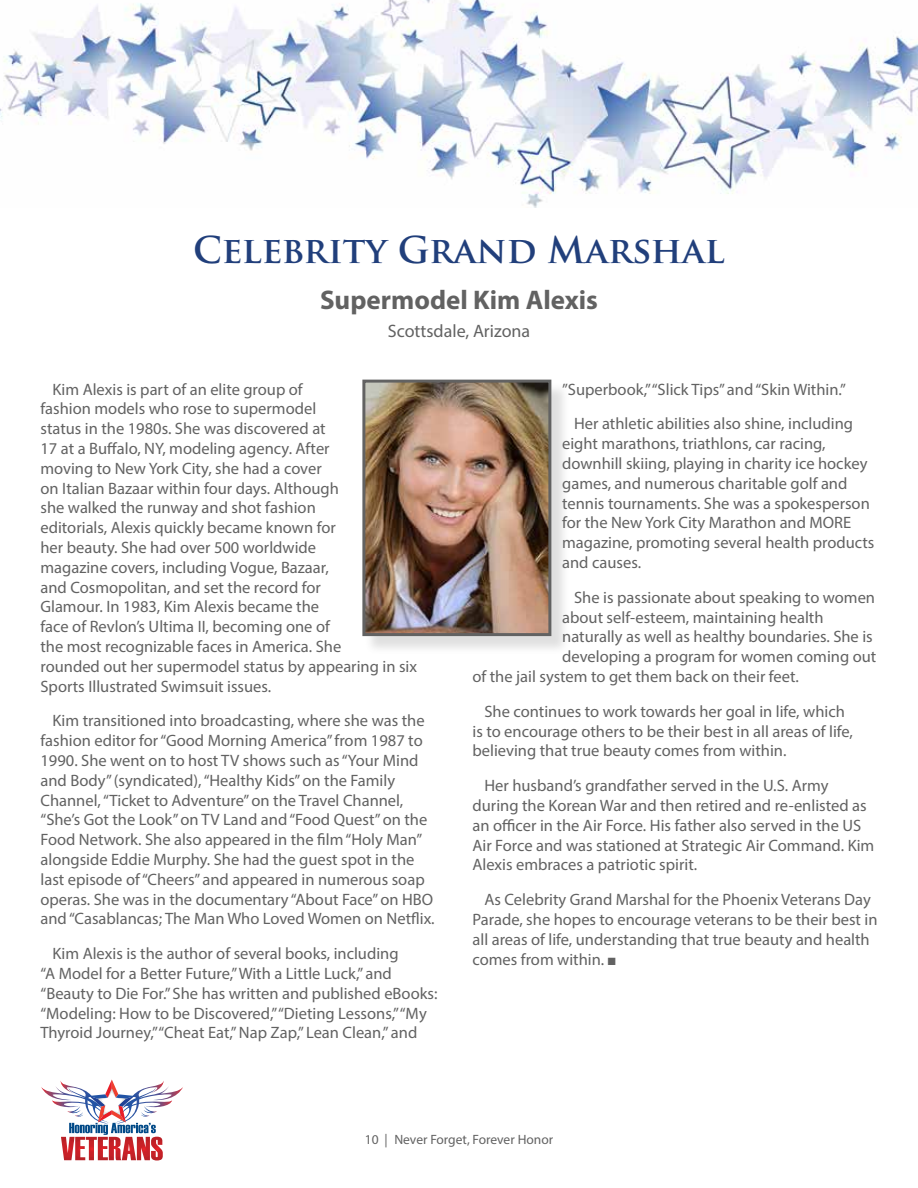
<style>
.page{position:relative;width:918px;height:1188px;background:#fff}
.page>*{position:absolute;margin:0;border:0;box-sizing:border-box;transform-origin:0 0}
.t1{font:700 36px "Trajan Pro";color:#213f7b}
.t2{font:700 27px "Myriad Pro";color:#626262}
.t3{font:18px "Myriad Pro";color:#626262}
.t4{font:16.5px/19.8px "Myriad Pro";color:#626262}
.t5{font:13.5px "Myriad Pro";color:#626262}
</style>
<div class="page">
<img style="left:0;top:0;width:918px;height:207px">
<svg style="left:41px;top:1080px;width:142px;height:81px"></svg>
<div style="left:365px;top:382px;width:205px;height:273px;background:#626262;opacity:.2"></div>
<img style="left:366px;top:384px;width:181px;height:248px">
<div style="left:362px;top:380px;width:189px;height:256px;border:3px solid #626262"></div>
<h1 class="t1" style="left:193px;top:227px;width:533px">Celebrity Grand Marshal</h1>
<h2 class="t2" style="left:320px;top:282px;width:279px">Supermodel Kim Alexis</h2>
<p class="t3" style="left:388px;top:320px;width:144px">Scottsdale, Arizona</p>
<p class="t4" style="left:40px;top:379px;width:378px;text-indent:12px">Kim Alexis is part of an elite group of<br>fashion models who rose to supermodel<br>status in the 1980s. She was discovered at<br>17 at a Buffalo, NY, modeling agency. After<br>moving to New York City, she had a cover<br>on Italian Bazaar within four days. Although<br>she walked the runway and shot fashion<br>editorials, Alexis quickly became known for<br>her beauty. She had over 500 worldwide<br>magazine covers, including Vogue, Bazaar,<br>and Cosmopolitan, and set the record for<br>Glamour. In 1983, Kim Alexis became the<br>face of Revlon’s Ultima II, becoming one of<br>the most recognizable faces in America. She<br>rounded out her supermodel status by appearing in six Sports Illustrated Swimsuit issues.</p>
<p class="t4" style="left:40px;top:711px;width:396px;text-indent:12px">Kim transitioned into broadcasting, where she was the fashion editor for “Good Morning America” from 1987 to 1990. She went on to host TV shows such as “Your Mind and Body” (syndicated), “Healthy Kids” on the Family Channel, “Ticket to Adventure” on the Travel Channel, “She’s Got the Look” on TV Land and “Food Quest” on the Food Network. She also appeared in the film “Holy Man” alongside Eddie Murphy. She had the guest spot in the last episode of “Cheers” and appeared in numerous soap operas. She was in the documentary “About Face” on HBO and “Casablancas; The Man Who Loved Women on Netflix.</p>
<p class="t4" style="left:40px;top:944px;width:398px;text-indent:12px">Kim Alexis is the author of several books, including<br>“A Model for a Better Future,” With a Little Luck,” and “Beauty to Die For.” She has written and published eBooks: “Modeling: How to be Discovered,” “Dieting Lessons,” “My Thyroid Journey,” “Cheat Eat,” Nap Zap,” Lean Clean,” and</p>
<p class="t4" style="left:574px;top:372px;width:280px;line-height:34.8px;text-indent:-12px">”Superbook,” “Slick Tips” and “Skin Within.”<br>Her athletic abilities also shine, including</p>
<p class="t4" style="left:562px;top:434px;width:314px">eight marathons, triathlons, car racing, downhill skiing, playing in charity ice hockey games, and numerous charitable golf and tennis tournaments. She was a spokesperson for the New York City Marathon and MORE magazine, promoting several health products and causes.</p>
<p class="t4" style="left:574px;top:587px;width:302px">She is passionate about speaking to women</p>
<p class="t4" style="left:562px;top:607px;width:263px">about self-esteem, maintaining health</p>
<p class="t4" style="left:562px;top:627px;width:312px">naturally as well as healthy boundaries. She is</p>
<p class="t4" style="left:562px;top:647px;width:316px">developing a program for women coming out</p>
<p class="t4" style="left:472px;top:666px;width:328px">of the jail system to get them back on their feet.</p>
<p class="t4" style="left:472px;top:701px;width:382px;text-indent:12px">She continues to work towards her goal in life, which is to encourage others to be their best in all areas of life, believing that true beauty comes from within.</p>
<p class="t4" style="left:472px;top:776px;width:403px;text-indent:12px">Her husband’s grandfather served in the U.S. Army during the Korean War and then retired and re-enlisted as an officer in the Air Force. His father also served in the US Air Force and was stationed at Strategic Air Command. Kim Alexis embraces a patriotic spirit.</p>
<p class="t4" style="left:472px;top:890px;width:407px;text-indent:12px">As Celebrity Grand Marshal for the Phoenix Veterans Day Parade, she hopes to encourage veterans to be their best in all areas of life, understanding that true beauty and health comes from within. ■</p>
<p class="t5" style="left:365px;top:1131px;width:190px">10 | Never Forget, Forever Honor</p>
</div>
